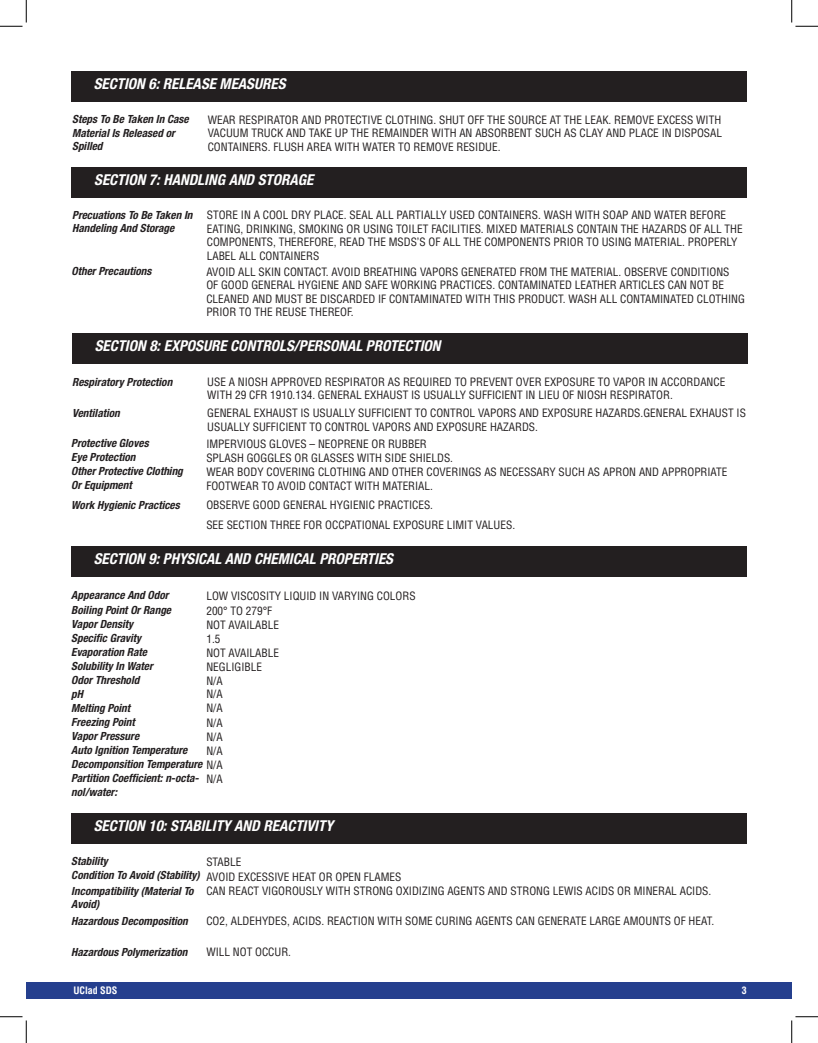
<style>
.page{position:relative;width:818px;height:1043px;background:#fff}
.page>*{position:absolute;margin:0;border:0;box-sizing:border-box;transform-origin:0 0}
.t1{font:italic 700 condensed 15px "Helvetica Neue LT Std";color:#fff}
.t2{font:condensed 11.25px/13.5px "Helvetica";color:#231f20}
.t3{font:italic 700 condensed 11.25px/13.5px "Helvetica Neue LT Std";color:#231f20}
.t4{font:700 condensed 10px "Helvetica";color:#fff}
.s1{font-family:"Helvetica";font-weight:400;font-style:normal}
</style>
<div class="page">
<div style="left:71px;top:71px;width:675px;height:31px;background:#231f20"></div>
<div style="left:72px;top:167px;width:675px;height:30px;background:#231f20"></div>
<div style="left:26px;top:982px;width:765px;height:16px;background:#253f8e"></div>
<div style="left:72px;top:333px;width:675px;height:30px;background:#231f20"></div>
<div style="left:71px;top:546px;width:675px;height:30px;background:#231f20"></div>
<div style="left:71px;top:812px;width:675px;height:31px;background:#231f20"></div>
<svg style="left:0;top:0;width:27px;height:27px"></svg>
<svg style="left:0;top:1016px;width:27px;height:26px"></svg>
<svg style="left:791px;top:0;width:27px;height:27px"></svg>
<svg style="left:791px;top:1016px;width:27px;height:26px"></svg>
<p class="t1" style="left:94px;top:75px;width:193px">SECTION 6: RELEASE MEASURES</p>
<p class="t3" style="left:72px;top:113px;width:118px">Steps To Be Taken In Case<br>Material Is Released or<br>Spilled</p>
<p class="t2" style="left:208px;top:113px;width:516px;text-align:justify">WEAR RESPIRATOR AND PROTECTIVE CLOTHING. SHUT OFF THE SOURCE AT THE LEAK. REMOVE EXCESS WITH VACUUM TRUCK AND TAKE UP THE REMAINDER WITH AN ABSORBENT SUCH AS CLAY AND PLACE IN DISPOSAL CONTAINERS. FLUSH AREA WITH WATER TO REMOVE RESIDUE.</p>
<p class="t1" style="left:94px;top:170px;width:221px">SECTION 7: HANDLING AND STORAGE</p>
<p class="t2" style="left:207px;top:208px;width:537px">STORE IN A COOL DRY PLACE. SEAL ALL PARTIALLY USED CONTAINERS. WASH WITH SOAP AND WATER BEFORE EATING, DRINKING, SMOKING OR USING TOILET FACILITIES. MIXED MATERIALS CONTAIN THE HAZARDS OF ALL THE COMPONENTS, THEREFORE, READ THE MSDS’S OF ALL THE COMPONENTS PRIOR TO USING MATERIAL. PROPERLY LABEL ALL CONTAINERS</p>
<p class="t3" style="left:72px;top:208px;width:122px">Precuations To Be Taken In<br>Handeling And Storage</p>
<p class="t3" style="left:71px;top:265px;width:81px">Other Precautions</p>
<p class="t2" style="left:206px;top:265px;width:540px">AVOID ALL SKIN CONTACT. AVOID BREATHING VAPORS GENERATED FROM THE MATERIAL. OBSERVE CONDITIONS<br>OF GOOD GENERAL HYGIENE AND SAFE WORKING PRACTICES. CONTAMINATED LEATHER ARTICLES CAN NOT BE CLEANED AND MUST BE DISCARDED IF CONTAMINATED WITH THIS PRODUCT. WASH ALL CONTAMINATED CLOTHING PRIOR TO THE REUSE THEREOF.</p>
<p class="t1" style="left:95px;top:337px;width:347px">SECTION 8: EXPOSURE CONTROLS/PERSONAL PROTECTION</p>
<p class="t2" style="left:207px;top:374px;width:519px">USE A NIOSH APPROVED RESPIRATOR AS REQUIRED TO PREVENT OVER EXPOSURE TO VAPOR IN ACCORDANCE<br>WITH 29 CFR 1910.134. GENERAL EXHAUST IS USUALLY SUFFICIENT IN LIEU OF NIOSH RESPIRATOR.</p>
<p class="t3" style="left:72px;top:375px;width:102px">Respiratory Protection</p>
<p class="t2" style="left:207px;top:406px;width:540px">GENERAL EXHAUST IS USUALLY SUFFICIENT TO CONTROL VAPORS AND EXPOSURE HAZARDS.GENERAL EXHAUST IS<br>USUALLY SUFFICIENT TO CONTROL VAPORS AND EXPOSURE HAZARDS.</p>
<p class="t3" style="left:72px;top:406px;width:49px">Ventilation</p>
<p class="t3" style="left:71px;top:436px;width:79px">Protective Gloves</p>
<p class="t2" style="left:206px;top:437px;width:222px">IMPERVIOUS GLOVES – NEOPRENE OR RUBBER</p>
<p class="t3" style="left:71px;top:450px;width:66px">Eye Protection</p>
<p class="t2" style="left:206px;top:451px;width:248px">SPLASH GOGGLES OR GLASSES WITH SIDE SHIELDS.</p>
<p class="t2" style="left:206px;top:465px;width:522px">WEAR BODY COVERING CLOTHING AND OTHER COVERINGS AS NECESSARY SUCH AS APRON AND APPROPRIATE<br>FOOTWEAR TO AVOID CONTACT WITH MATERIAL.</p>
<p class="t3" style="left:71px;top:465px;width:113px">Other Protective Clothing<br>Or Equipment</p>
<p class="t3" style="left:71px;top:498px;width:110px">Work Hygienic Practices</p>
<p class="t2" style="left:206px;top:498px;width:228px">OBSERVE GOOD GENERAL HYGIENIC PRACTICES.</p>
<p class="t2" style="left:206px;top:518px;width:310px">SEE SECTION THREE FOR OCCPATIONAL EXPOSURE LIMIT VALUES.</p>
<p class="t1" style="left:94px;top:549px;width:301px">SECTION 9: PHYSICAL AND CHEMICAL PROPERTIES</p>
<p class="t3" style="left:71px;top:588px;width:99px">Appearance And Odor</p>
<p class="t2" style="left:206px;top:588px;width:211px">LOW VISCOSITY LIQUID IN VARYING COLORS</p>
<p class="t3" style="left:71px;top:603px;width:101px">Boiling Point Or Range</p>
<p class="t2" style="left:206px;top:603px;width:67px">200° TO 279°F</p>
<p class="t3" style="left:71px;top:617px;width:63px">Vapor Density</p>
<p class="t2" style="left:206px;top:618px;width:74px">NOT AVAILABLE</p>
<p class="t3" style="left:71px;top:631px;width:71px">Specific Gravity</p>
<p class="t2" style="left:206px;top:632px;width:16px">1.5</p>
<p class="t3" style="left:71px;top:645px;width:77px">Evaporation Rate</p>
<p class="t2" style="left:206px;top:646px;width:74px">NOT AVAILABLE</p>
<p class="t3" style="left:71px;top:659px;width:83px">Solubility In Water</p>
<p class="t2" style="left:206px;top:660px;width:57px">NEGLIGIBLE</p>
<p class="t3" style="left:71px;top:673px;width:70px">Odor Threshold</p>
<p class="t2" style="left:206px;top:674px;width:18px">N/A</p>
<p class="t3" style="left:71px;top:687px;width:13px">pH</p>
<p class="t2" style="left:206px;top:687px;width:18px">N/A</p>
<p class="t3" style="left:71px;top:701px;width:60px">Melting Point</p>
<p class="t2" style="left:206px;top:701px;width:18px">N/A</p>
<p class="t3" style="left:71px;top:715px;width:65px">Freezing Point</p>
<p class="t2" style="left:206px;top:715px;width:18px">N/A</p>
<p class="t3" style="left:71px;top:729px;width:69px">Vapor Pressure</p>
<p class="t2" style="left:206px;top:729px;width:18px">N/A</p>
<p class="t3" style="left:71px;top:743px;width:118px">Auto Ignition Temperature</p>
<p class="t2" style="left:206px;top:743px;width:18px">N/A</p>
<p class="t3" style="left:71px;top:771px;width:129px">Partition Coefficient: n-octa-</p>
<p class="t2" style="left:206px;top:772px;width:18px">N/A</p>
<p class="t3" style="left:71px;top:785px;width:47px">nol/water:</p>
<p class="t3" style="left:71px;top:757px;width:153px">Decomponsition Temperature <span class="s1">N/A</span></p>
<p class="t1" style="left:94px;top:816px;width:241px">SECTION 10: STABILITY AND REACTIVITY</p>
<p class="t3" style="left:71px;top:854px;width:38px">Stability</p>
<p class="t2" style="left:206px;top:855px;width:37px">STABLE</p>
<p class="t3" style="left:71px;top:868px;width:130px">Condition To Avoid (Stability)</p>
<p class="t2" style="left:206px;top:870px;width:196px">AVOID EXCESSIVE HEAT OR OPEN FLAMES</p>
<p class="t3" style="left:71px;top:883px;width:124px">Incompatibility (Material To</p>
<p class="t2" style="left:206px;top:884px;width:506px">CAN REACT VIGOROUSLY WITH STRONG OXIDIZING AGENTS AND STRONG LEWIS ACIDS OR MINERAL ACIDS.</p>
<p class="t3" style="left:71px;top:897px;width:30px">Avoid)</p>
<p class="t3" style="left:71px;top:914px;width:118px">Hazardous Decomposition</p>
<p class="t2" style="left:206px;top:914px;width:509px">CO2, ALDEHYDES, ACIDS. REACTION WITH SOME CURING AGENTS CAN GENERATE LARGE AMOUNTS OF HEAT.</p>
<p class="t3" style="left:71px;top:944px;width:118px">Hazardous Polymerization</p>
<p class="t2" style="left:206px;top:945px;width:86px">WILL NOT OCCUR.</p>
<p class="t4" style="left:73px;top:983px;width:46px">UClad SDS</p>
<p class="t4" style="left:741px;top:983px;width:6px">3</p>
</div>
